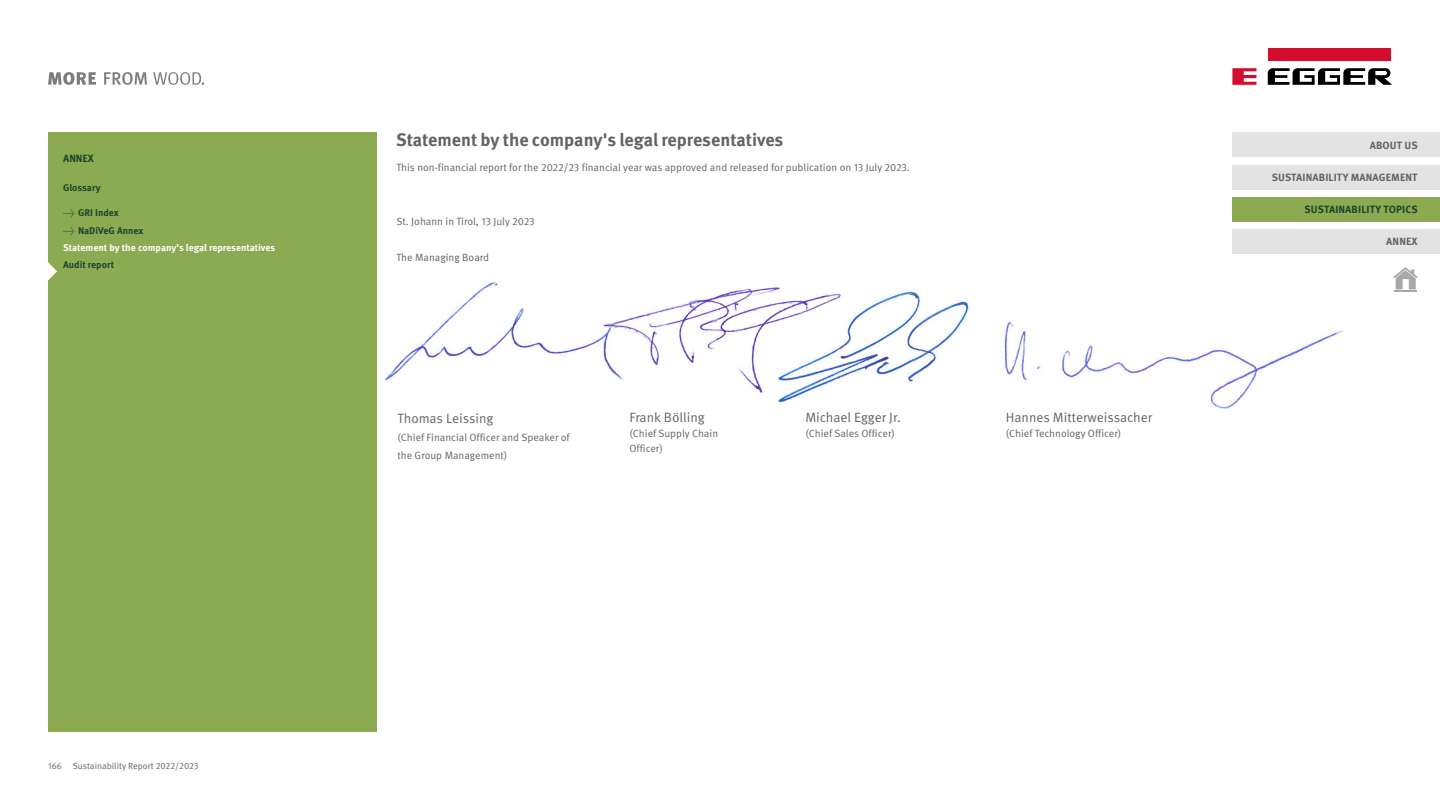
<style>
.page{position:relative;width:1440px;height:810px;background:#fff}
.page>*{position:absolute;margin:0;border:0;box-sizing:border-box;transform-origin:0 0}
.t1{font:700 18px "Meta Pro";color:#646363}
.t2{font:13.5px "Meta Pro";color:#646363}
.t3{font:10.5px/18px "Meta Pro";color:#646363}
.t4{font:700 10.5px "Meta Pro";letter-spacing:.01em;color:#646363}
.t5{font:700 10.5px "Meta Pro";letter-spacing:.01em;color:#1b462c}
.t6{font:700 9.75px/16.6px "Meta Pro";color:#fff}
.t7{font:700 9.75px "Meta Pro";color:#1b462c}
.t8{font:9px "Meta Pro";color:#646363}
.s1{font-weight:400}
.s2{font-weight:400;color:#1b462c}
.s3{color:#1b462c}
</style>
<div class="page">
<div style="left:1268px;top:48px;width:122px;height:13px;background:#d40c2d"></div>
<svg style="left:1232px;top:68px;width:24px;height:17px"></svg>
<svg style="left:1268px;top:68px;width:124px;height:17px"></svg>
<svg style="left:48px;top:72px;width:48px;height:13px"></svg>
<svg style="left:104px;top:72px;width:43px;height:13px"></svg>
<svg style="left:153px;top:72px;width:51px;height:13px"></svg>
<div style="left:1232px;top:133px;width:208px;height:24px;background:#e3e3e3"></div>
<div style="left:1232px;top:165px;width:208px;height:24px;background:#e3e3e3"></div>
<div style="left:1232px;top:197px;width:208px;height:24px;background:#8caa51"></div>
<div style="left:1232px;top:229px;width:208px;height:25px;background:#e3e3e3"></div>
<svg style="left:1393px;top:267px;width:25px;height:24px"></svg>
<div style="left:48px;top:133px;width:328px;height:599px;background:#8caa51"></div>
<svg style="left:48px;top:262px;width:9px;height:19px"></svg>
<img style="left:384px;top:282px;width:960px;height:127px">
<p class="t5" style="left:63px;top:150px;width:32px">ANNEX</p>
<p class="t7" style="left:63px;top:180px;width:39px">Glossary</p>
<p class="t7" style="left:63px;top:205px;width:57px"><span class="s1">→</span> GRI Index</p>
<p class="t6" style="left:63px;top:222px;width:214px"><span class="s2">→</span> <span class="s3">NaDiVeG Annex<br></span>Statement by the company’s legal representatives</p>
<p class="t7" style="left:63px;top:257px;width:53px">Audit report</p>
<p class="t8" style="left:48px;top:760px;width:152px">166 Sustainability Report 2022/2023</p>
<h1 class="t1" style="left:396px;top:126px;width:389px">Statement by the company's legal representatives</h1>
<p class="t3" style="left:396px;top:158px;width:515px">This non-financial report for the 2022/23 financial year was approved and released for publication on 13 July 2023.</p>
<p class="t3" style="left:396px;top:212px;width:140px">St. Johann in Tirol, 13 July 2023</p>
<p class="t3" style="left:396px;top:249px;width:94px">The Managing Board</p>
<p class="t2" style="left:397px;top:410px;width:98px">Thomas Leissing</p>
<p class="t3" style="left:397px;top:428px;width:174px">(Chief Financial Officer and Speaker of the Group Management)</p>
<p class="t2" style="left:629px;top:409px;width:77px">Frank Bölling</p>
<p class="t3" style="left:629px;top:426px;width:90px;line-height:15px">(Chief Supply Chain<br>Officer)</p>
<p class="t2" style="left:805px;top:409px;width:97px">Michael Egger Jr.</p>
<p class="t3" style="left:805px;top:425px;width:91px">(Chief Sales Officer)</p>
<p class="t2" style="left:1006px;top:409px;width:148px">Hannes Mitterweissacher</p>
<p class="t3" style="left:1006px;top:425px;width:117px">(Chief Technology Officer)</p>
<p class="t4" style="left:1370px;top:137px;width:49px">ABOUT US</p>
<p class="t4" style="left:1272px;top:169px;width:147px">SUSTAINABILITY MANAGEMENT</p>
<p class="t5" style="left:1305px;top:201px;width:115px">SUSTAINABILITY TOPICS</p>
<p class="t4" style="left:1386px;top:233px;width:33px">ANNEX</p>
</div>
